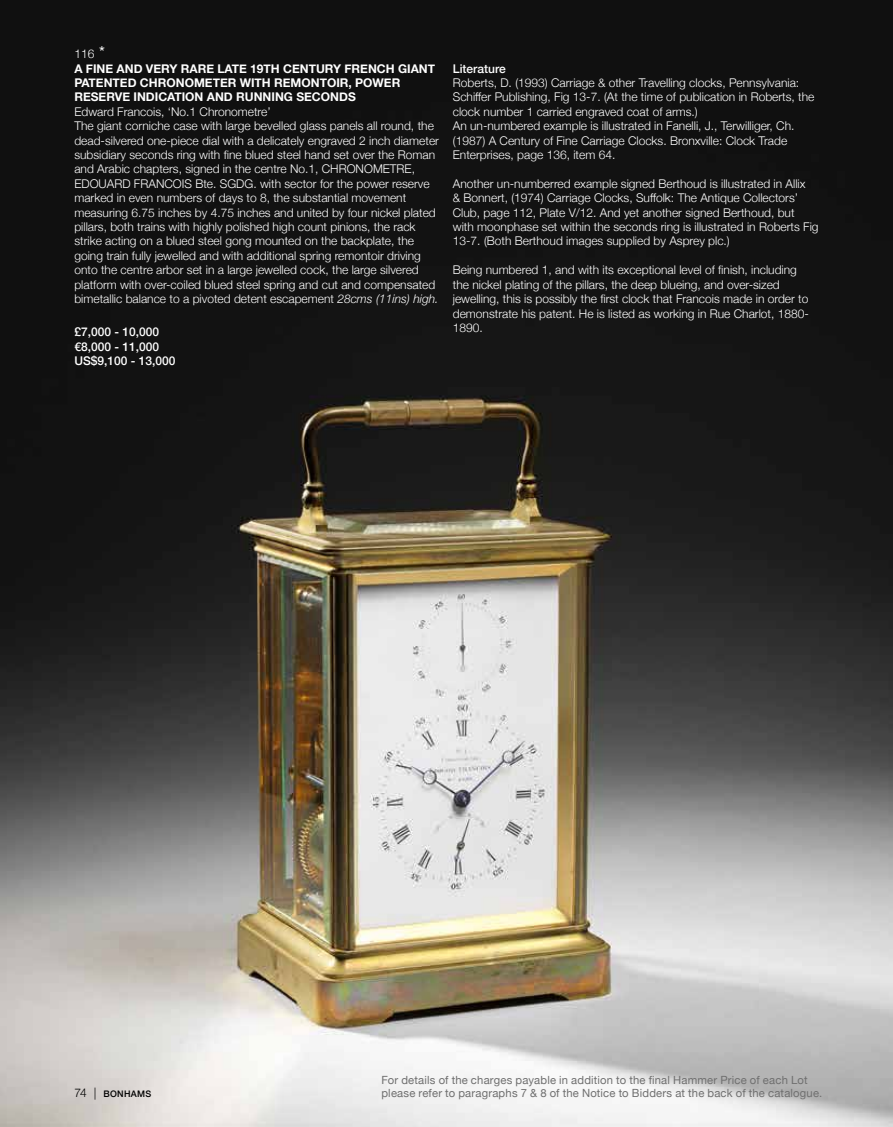
<style>
.page{position:relative;width:893px;height:1127px;background:#fff}
.page>*{position:absolute;margin:0;border:0;box-sizing:border-box;transform-origin:0 0}
.t1{font:300 12px/14.4px "Helvetica Neue";color:#fff}
.t2{font:700 12px/14.4px "Helvetica Neue";color:#fff}
.t3{font:500 12px/14.4px "Helvetica Neue";color:#fff}
.t4{font:11.25px/12.8px "Helvetica Neue";letter-spacing:.015em;color:#6f6f6f}
.t5{font:500 9px "Helvetica Neue";letter-spacing:.035em;color:#000}
.s1{font-weight:300}
.s2{font-weight:400;font-size:16.5px}
.s3{font-style:italic}
.s4{font-weight:300;font-size:12px}
</style>
<div class="page">
<img style="left:0;top:0;width:893px;height:1127px">
<p class="t2" style="left:74px;top:47px;width:362px"><span class="s1">116</span> <span class="s2">*<br></span>A FINE AND VERY RARE LATE 19TH CENTURY FRENCH GIANT PATENTED CHRONOMETER WITH REMONTOIR, POWER RESERVE INDICATION AND RUNNING SECONDS</p>
<p class="t1" style="left:74px;top:103px;width:366px">Edward Francois, ‘No.1 Chronometre’<br>The giant corniche case with large bevelled glass panels all round, the dead-silvered one-piece dial with a delicately engraved 2 inch diameter subsidiary seconds ring with fine blued steel hand set over the Roman and Arabic chapters, signed in the centre No.1, CHRONOMETRE, EDOUARD FRANCOIS Bte. SGDG. with sector for the power reserve marked in even numbers of days to 8, the substantial movement measuring 6.75 inches by 4.75 inches and united by four nickel plated pillars, both trains with highly polished high count pinions, the rack strike acting on a blued steel gong mounted on the backplate, the going train fully jewelled and with additional spring remontoir driving onto the centre arbor set in a large jewelled cock, the large silvered platform with over-coiled blued steel spring and cut and compensated bimetallic balance to a pivoted detent escapement <span class="s3">28cms (11ins) high.</span></p>
<p class="t3" style="left:74px;top:324px;width:103px">£7,000 - 10,000 €8,000 - 11,000<br>US$9,100 - 13,000</p>
<p class="t3" style="left:453px;top:60px;width:54px">Literature</p>
<p class="t1" style="left:453px;top:75px;width:363px">Roberts, D. (1993) Carriage &amp; other Travelling clocks, Pennsylvania:<br>Schiffer Publishing, Fig 13-7. (At the time of publication in Roberts, the clock number 1 carried engraved coat of arms.)<br>An un-numbered example is illustrated in Fanelli, J., Terwilliger, Ch. (1987) A Century of Fine Carriage Clocks. Bronxville: Clock Trade Enterprises, page 136, item 64.</p>
<p class="t1" style="left:453px;top:175px;width:367px">Another un-numberred example signed Berthoud is illustrated in Allix<br>&amp; Bonnert, (1974) Carriage Clocks, Suffolk: The Antique Collectors’ Club, page 112, Plate V/12. And yet another signed Berthoud, but with moonphase set within the seconds ring is illustrated in Roberts Fig 13-7. (Both Berthoud images supplied by Asprey plc.)</p>
<p class="t1" style="left:453px;top:262px;width:358px">Being numbered 1, and with its exceptional level of finish, including the nickel plating of the pillars, the deep blueing, and over-sized jewelling, this is possibly the first clock that Francois made in order to demonstrate his patent. He is listed as working in Rue Charlot, 1880- 1890.</p>
<p class="t5" style="left:74px;top:1087px;width:79px"><span class="s4">74 |</span> BONHAMS</p>
<p class="t4" style="left:381px;top:1075px;width:442px">For details of the charges payable in addition to the final Hammer Price of each Lot please refer to paragraphs 7 &amp; 8 of the Notice to Bidders at the back of the catalogue.</p>
</div>
